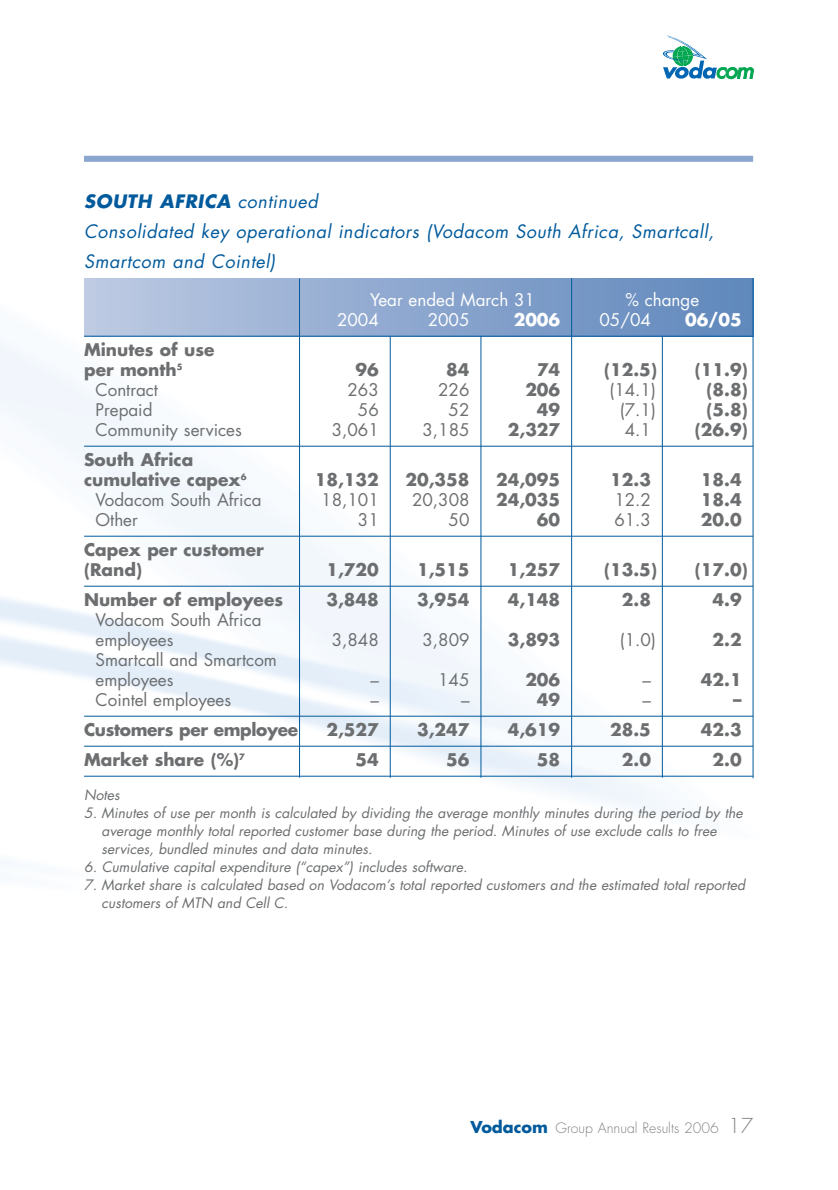
<style>
.page{position:relative;width:838px;height:1190px;background:#fff}
.page>*{position:absolute;margin:0;border:0;box-sizing:border-box;transform-origin:0 0}
.t1{font:italic 18px/30px "Futura";letter-spacing:.03em;color:#005a9c}
.t2{font:700 17px/20px "Futura";color:#6c6e70}
.t3{font:17px/20px "Futura";color:#6c6e70}
.t4{font:17px "Futura";color:#fff}
.t5{font:700 17px "Futura";letter-spacing:-.02em;color:#6c6e70}
.t6{font:700 17px "Futura";color:#fff}
.t7{font:italic 14px/18px "Futura";color:#6c6e70}
.t8{font:300 14px "Futura";color:#808285}
.s1{font-weight:700}
.s2{font-weight:700;font-size:16px;color:#005a9c}
.s3{font-size:20px}
</style>
<div class="page">
<img style="left:0;top:155px;width:754px;height:658px">
<div style="left:84px;top:279px;width:669px;height:57px;background:linear-gradient(to right,#bdc9e3,#5e86bb)"></div>
<hr style="left:84px;top:336px;width:669px;height:1px;background:#005a9c">
<hr style="left:84px;top:446px;width:669px;height:1px;background:#005a9c">
<hr style="left:84px;top:536px;width:669px;height:1px;background:#005a9c">
<hr style="left:84px;top:586px;width:669px;height:1px;background:#005a9c">
<hr style="left:84px;top:716px;width:669px;height:1px;background:#005a9c">
<hr style="left:84px;top:746px;width:669px;height:1px;background:#005a9c">
<hr style="left:84px;top:776px;width:669px;height:1px;background:#005a9c">
<hr style="left:753px;top:278px;width:1px;height:500px;background:#005a9c">
<hr style="left:662px;top:336px;width:1px;height:442px;background:#005a9c">
<hr style="left:571px;top:278px;width:1px;height:500px;background:#005a9c">
<hr style="left:481px;top:336px;width:1px;height:442px;background:#005a9c">
<hr style="left:390px;top:336px;width:1px;height:442px;background:#005a9c">
<hr style="left:299px;top:278px;width:1px;height:500px;background:#005a9c">
<svg style="left:663px;top:35px;width:91px;height:45px"></svg>
<div style="left:84px;top:156px;width:669px;height:6px;background:#8ca7cf"></div>
<p class="t1" style="left:84px;top:188px;width:631px"><span class="s1">SOUTH AFRICA</span> continued<br>Consolidated key operational indicators (Vodacom South Africa, Smartcall,<br>Smartcom and Cointel)</p>
<p class="t4" style="left:370px;top:292px;width:166px">Year ended March 31</p>
<p class="t4" style="left:625px;top:292px;width:75px">% change</p>
<p class="t4" style="left:337px;top:312px;width:43px">2004</p>
<p class="t4" style="left:428px;top:312px;width:43px">2005</p>
<p class="t6" style="left:514px;top:312px;width:48px">2006</p>
<p class="t4" style="left:599px;top:312px;width:53px">05/04</p>
<p class="t6" style="left:685px;top:312px;width:58px">06/05</p>
<p class="t2" style="left:84px;top:341px;width:132px">Minutes of use per month<sup>5</sup></p>
<p class="t2" style="left:356px;top:361px;width:25px">96</p>
<p class="t2" style="left:446px;top:361px;width:25px">84</p>
<p class="t2" style="left:537px;top:361px;width:25px">74</p>
<p class="t2" style="left:604px;top:361px;width:54px">(12.5)</p>
<p class="t2" style="left:695px;top:361px;width:54px">(11.9)</p>
<p class="t3" style="left:96px;top:381px;width:64px">Contract</p>
<p class="t3" style="left:347px;top:381px;width:33px">263</p>
<p class="t3" style="left:438px;top:381px;width:33px">226</p>
<p class="t2" style="left:525px;top:381px;width:36px">206</p>
<p class="t3" style="left:609px;top:381px;width:48px">(14.1)</p>
<p class="t2" style="left:707px;top:381px;width:43px">(8.8)</p>
<p class="t3" style="left:96px;top:401px;width:58px">Prepaid</p>
<p class="t3" style="left:358px;top:401px;width:22px">56</p>
<p class="t3" style="left:449px;top:401px;width:22px">52</p>
<p class="t2" style="left:537px;top:401px;width:25px">49</p>
<p class="t3" style="left:620px;top:401px;width:37px">(7.1)</p>
<p class="t2" style="left:707px;top:401px;width:43px">(5.8)</p>
<p class="t3" style="left:96px;top:421px;width:148px">Community services</p>
<p class="t3" style="left:332px;top:421px;width:49px">3,061</p>
<p class="t3" style="left:422px;top:421px;width:49px">3,185</p>
<p class="t2" style="left:508px;top:421px;width:54px">2,327</p>
<p class="t3" style="left:625px;top:421px;width:28px">4.1</p>
<p class="t2" style="left:695px;top:421px;width:54px">(26.9)</p>
<p class="t2" style="left:84px;top:451px;width:164px">South Africa cumulative capex<sup>6</sup></p>
<p class="t2" style="left:315px;top:471px;width:66px">18,132</p>
<p class="t2" style="left:405px;top:471px;width:66px">20,358</p>
<p class="t2" style="left:496px;top:471px;width:66px">24,095</p>
<p class="t2" style="left:610px;top:471px;width:42px">12.3</p>
<p class="t2" style="left:701px;top:471px;width:42px">18.4</p>
<p class="t3" style="left:96px;top:491px;width:168px">Vodacom South Africa</p>
<p class="t3" style="left:321px;top:491px;width:59px">18,101</p>
<p class="t3" style="left:412px;top:491px;width:59px">20,308</p>
<p class="t2" style="left:496px;top:491px;width:66px">24,035</p>
<p class="t3" style="left:614px;top:491px;width:38px">12.2</p>
<p class="t2" style="left:701px;top:491px;width:42px">18.4</p>
<p class="t3" style="left:96px;top:511px;width:44px">Other</p>
<p class="t3" style="left:358px;top:511px;width:22px">31</p>
<p class="t3" style="left:449px;top:511px;width:22px">50</p>
<p class="t2" style="left:537px;top:511px;width:25px">60</p>
<p class="t3" style="left:614px;top:511px;width:38px">61.3</p>
<p class="t2" style="left:701px;top:511px;width:42px">20.0</p>
<p class="t2" style="left:84px;top:541px;width:181px">Capex per customer (Rand)</p>
<p class="t2" style="left:326px;top:561px;width:54px">1,720</p>
<p class="t2" style="left:417px;top:561px;width:54px">1,515</p>
<p class="t2" style="left:508px;top:561px;width:54px">1,257</p>
<p class="t2" style="left:604px;top:561px;width:54px">(13.5)</p>
<p class="t2" style="left:695px;top:561px;width:54px">(17.0)</p>
<p class="t2" style="left:84px;top:591px;width:201px">Number of employees</p>
<p class="t2" style="left:326px;top:591px;width:54px">3,848</p>
<p class="t2" style="left:417px;top:591px;width:54px">3,954</p>
<p class="t2" style="left:508px;top:591px;width:54px">4,148</p>
<p class="t2" style="left:622px;top:591px;width:31px">2.8</p>
<p class="t2" style="left:713px;top:591px;width:31px">4.9</p>
<p class="t3" style="left:96px;top:611px;width:168px">Vodacom South Africa employees</p>
<p class="t3" style="left:332px;top:631px;width:49px">3,848</p>
<p class="t3" style="left:422px;top:631px;width:49px">3,809</p>
<p class="t2" style="left:508px;top:631px;width:54px">3,893</p>
<p class="t3" style="left:620px;top:631px;width:37px">(1.0)</p>
<p class="t2" style="left:713px;top:631px;width:31px">2.2</p>
<p class="t3" style="left:96px;top:651px;width:183px">Smartcall and Smartcom employees</p>
<p class="t3" style="left:370px;top:671px;width:10px">–</p>
<p class="t3" style="left:438px;top:671px;width:33px">145</p>
<p class="t2" style="left:525px;top:671px;width:36px">206</p>
<p class="t3" style="left:643px;top:671px;width:10px">–</p>
<p class="t2" style="left:701px;top:671px;width:42px">42.1</p>
<p class="t3" style="left:96px;top:691px;width:137px">Cointel employees</p>
<p class="t3" style="left:370px;top:691px;width:10px">–</p>
<p class="t3" style="left:461px;top:691px;width:10px">–</p>
<p class="t2" style="left:537px;top:691px;width:25px">49</p>
<p class="t3" style="left:643px;top:691px;width:10px">–</p>
<p class="t2" style="left:733px;top:691px;width:10px">–</p>
<p class="t5" style="left:84px;top:722px;width:216px">Customers per employee</p>
<p class="t2" style="left:326px;top:721px;width:54px">2,527</p>
<p class="t2" style="left:417px;top:721px;width:54px">3,247</p>
<p class="t2" style="left:508px;top:721px;width:54px">4,619</p>
<p class="t2" style="left:610px;top:721px;width:42px">28.5</p>
<p class="t2" style="left:701px;top:721px;width:42px">42.3</p>
<p class="t2" style="left:84px;top:751px;width:162px">Market share (%)<sup>7</sup></p>
<p class="t2" style="left:356px;top:751px;width:25px">54</p>
<p class="t2" style="left:446px;top:751px;width:25px">56</p>
<p class="t2" style="left:537px;top:751px;width:25px">58</p>
<p class="t2" style="left:622px;top:751px;width:31px">2.0</p>
<p class="t2" style="left:713px;top:751px;width:31px">2.0</p>
<p class="t7" style="left:84px;top:787px;width:37px">Notes</p>
<p class="t7" style="left:102px;top:805px;width:643px;text-indent:-18px">5. Minutes of use per month is calculated by dividing the average monthly minutes during the period by the average monthly total reported customer base during the period. Minutes of use exclude calls to free services, bundled minutes and data minutes.</p>
<p class="t7" style="left:84px;top:859px;width:385px">6. Cumulative capital expenditure (“capex”) includes software.</p>
<p class="t7" style="left:102px;top:877px;width:645px;text-indent:-18px">7. Market share is calculated based on Vodacom’s total reported customers and the estimated total reported customers of MTN and Cell C.</p>
<p class="t8" style="left:470px;top:1122px;width:284px"><span class="s2">Vodacom</span> Group Annual Results 2006 <span class="s3">17</span></p>
</div>
